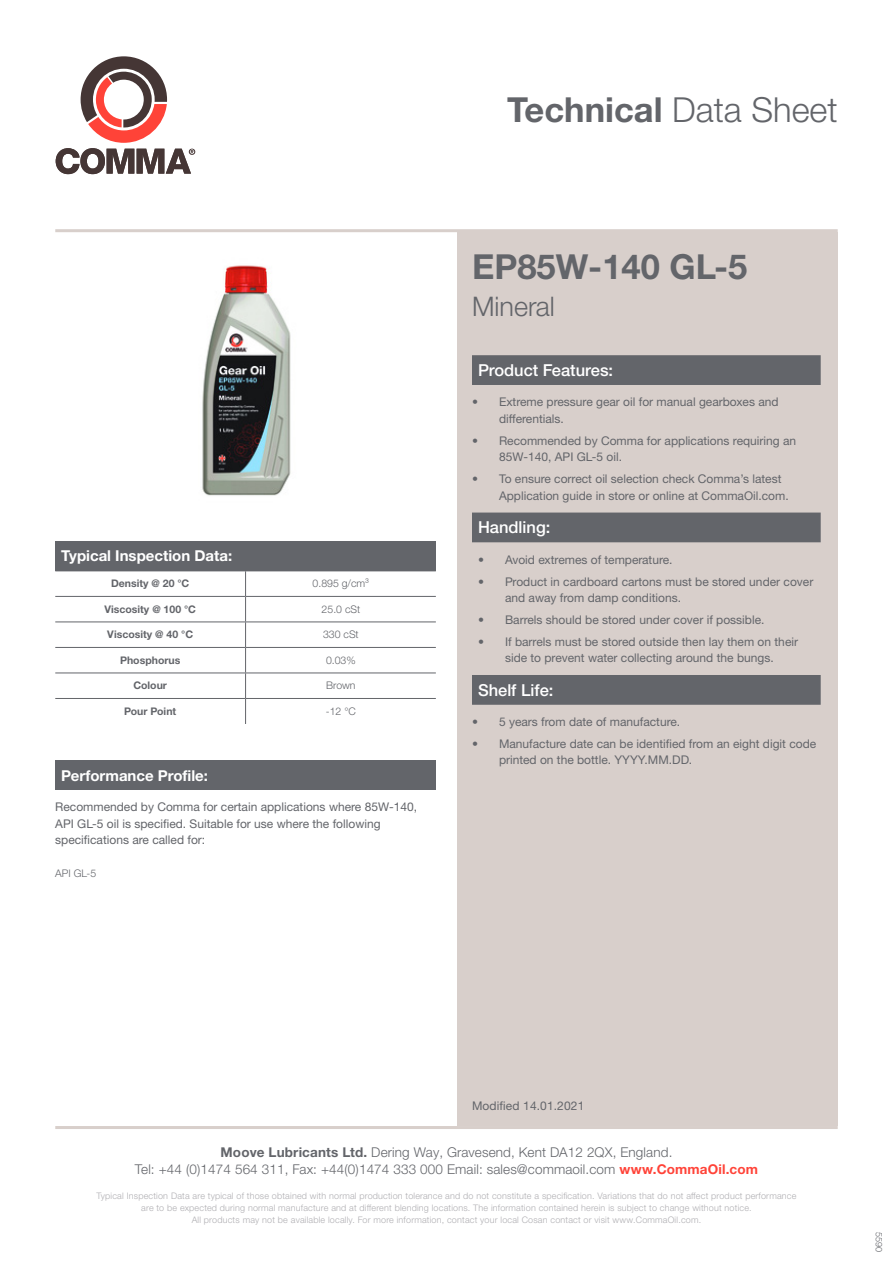
<style>
.page{position:relative;width:893px;height:1263px;background:#fff}
.page>*{position:absolute;margin:0;border:0;box-sizing:border-box;transform-origin:0 0}
.t1{font:700 34.5px "Helvetica Neue LTW1 G";color:#63656a}
.t2{font:300 27px "Helvetica Neue LTW1 G";color:#63656a}
.t3{font:500 16.5px "Helvetica Neue LTW1 G";color:#fff}
.t4{font:700 15px "Helvetica Neue LTW1 G";color:#fff}
.t5{font:300 13.5px "Helvetica Neue LTW1 G";letter-spacing:.01em;color:#63656a}
.t6{font:12px/16.5px "Helvetica Neue LTW1 G";color:#63656a}
.t7{font:700 10.5px "Helvetica Neue LTW1 G";color:#63656a}
.t8{font:300 10.5px "Helvetica Neue LTW1 G";color:#63656a}
.t9{font:300 9px/12px "Helvetica Neue LTW1 G";letter-spacing:.02em;color:#afaeb2;text-align:center}
.t10{font:300 9px "Helvetica Neue LTW1 G";color:#63656a}
.s1{font-weight:300}
.s2{font-weight:700}
.s3{font-weight:700;color:#ff4338}
</style>
<div class="page">
<div style="left:188px;top:148px;width:8px;height:7px;border:1px solid #fff;border-radius:50%"></div>
<svg style="left:55px;top:56px;width:140px;height:119px"></svg>
<img style="left:202px;top:265px;width:89px;height:231px">
<hr style="left:55px;top:229px;width:783px;height:3px;background:#d8cfcb">
<hr style="left:55px;top:1126px;width:783px;height:3px;background:#d8cfcb">
<div style="left:457px;top:232px;width:381px;height:894px;background:#d8cfcb"></div>
<div style="left:55px;top:541px;width:381px;height:30px;background:#63656a"></div>
<hr style="left:55px;top:621px;width:191px;height:1px;background:#63656a">
<hr style="left:246px;top:621px;width:190px;height:1px;background:#63656a">
<hr style="left:55px;top:647px;width:191px;height:1px;background:#63656a">
<hr style="left:246px;top:647px;width:190px;height:1px;background:#63656a">
<hr style="left:55px;top:672px;width:191px;height:1px;background:#63656a">
<hr style="left:246px;top:672px;width:190px;height:1px;background:#63656a">
<hr style="left:55px;top:698px;width:191px;height:1px;background:#63656a">
<hr style="left:246px;top:698px;width:190px;height:1px;background:#63656a">
<svg style="left:245px;top:571px;width:1px;height:153px"></svg>
<hr style="left:55px;top:596px;width:191px;height:1px;background:#63656a">
<hr style="left:246px;top:596px;width:190px;height:1px;background:#63656a">
<div style="left:55px;top:760px;width:381px;height:30px;background:#63656a"></div>
<svg style="left:472px;top:355px;width:349px;height:350px"></svg>
<p class="t4" style="left:61px;top:547px;width:172px">Typical Inspection Data:</p>
<p class="t7" style="left:111px;top:577px;width:80px">Density @ 20 °C</p>
<p class="t8" style="left:313px;top:577px;width:58px">0.895 g/cm³</p>
<p class="t7" style="left:104px;top:603px;width:93px">Viscosity @ 100 °C</p>
<p class="t8" style="left:322px;top:603px;width:40px">25.0 cSt</p>
<p class="t7" style="left:107px;top:628px;width:87px">Viscosity @ 40 °C</p>
<p class="t8" style="left:323px;top:628px;width:37px">330 cSt</p>
<p class="t7" style="left:120px;top:654px;width:62px">Phosphorus</p>
<p class="t8" style="left:326px;top:654px;width:31px">0.03%</p>
<p class="t7" style="left:133px;top:679px;width:35px">Colour</p>
<p class="t8" style="left:326px;top:679px;width:31px">Brown</p>
<p class="t7" style="left:124px;top:705px;width:54px">Pour Point</p>
<p class="t8" style="left:326px;top:705px;width:32px">-12 °C</p>
<p class="t4" style="left:61px;top:766px;width:148px">Performance Profile:</p>
<p class="t6" style="left:55px;top:799px;width:363px">Recommended by Comma for certain applications where 85W-140,<br>API GL-5 oil is specified. Suitable for use where the following specifications are called for:</p>
<p class="t8" style="left:55px;top:867px;width:42px">API GL-5</p>
<p class="t1" style="left:507px;top:89px;width:332px">Technical <span class="s1">Data Sheet</span></p>
<p class="t1" style="left:472px;top:245px;width:277px">EP85W-140 GL-5</p>
<p class="t2" style="left:472px;top:290px;width:84px">Mineral</p>
<p class="t3" style="left:478px;top:360px;width:137px">Product Features:</p>
<p class="t6" style="left:499px;top:394px;width:281px;text-indent:-27px">• Extreme pressure gear oil for manual gearboxes and differentials.</p>
<p class="t6" style="left:499px;top:432px;width:299px;text-indent:-27px">• Recommended by Comma for applications requiring an<br>85W-140, API GL-5 oil.</p>
<p class="t6" style="left:499px;top:470px;width:291px;text-indent:-27px">• To ensure correct oil selection check Comma’s latest<br>Application guide in store or online at CommaOil.com.</p>
<p class="t3" style="left:478px;top:517px;width:74px">Handling:</p>
<p class="t6" style="left:478px;top:551px;width:196px">• Avoid extremes of temperature.</p>
<p class="t6" style="left:505px;top:573px;width:310px;text-indent:-27px">• Product in cardboard cartons must be stored under cover and away from damp conditions.</p>
<p class="t6" style="left:478px;top:611px;width:288px">• Barrels should be stored under cover if possible.</p>
<p class="t6" style="left:478px;top:633px;width:322px;text-align:center">• If barrels must be stored outside then lay them on their side to prevent water collecting around the bungs.</p>
<p class="t3" style="left:478px;top:680px;width:77px">Shelf Life:</p>
<p class="t6" style="left:472px;top:713px;width:210px">• 5 years from date of manufacture.</p>
<p class="t6" style="left:499px;top:735px;width:319px;text-indent:-27px">• Manufacture date can be identified from an eight digit code printed on the bottle. YYYY.MM.DD.</p>
<p class="t6" style="left:472px;top:1097px;width:114px">Modified 14.01.2021</p>
<p class="t5" style="left:221px;top:1144px;width:453px"><span class="s2">Moove Lubricants Ltd.</span> Dering Way, Gravesend, Kent DA12 2QX, England.</p>
<p class="t5" style="left:135px;top:1161px;width:625px">Tel: +44 (0)1474 564 311, Fax: +44(0)1474 333 000 Email: sales@commaoil.com <span class="s3">www.CommaOil.com</span></p>
<p class="t9" style="left:97px;top:1190px;width:701px">Typical Inspection Data are typical of those obtained with normal production tolerance and do not constitute a specification. Variations that do not affect product performance are to be expected during normal manufacture and at different blending locations. The information contained herein is subject to change without notice.<br>All products may not be available locally. For more information, contact your local Cosan contact or visit www.CommaOil.com.</p>
<p class="t10" style="left:885px;top:1232px;width:22px;rotate:90deg">5590</p>
</div>
